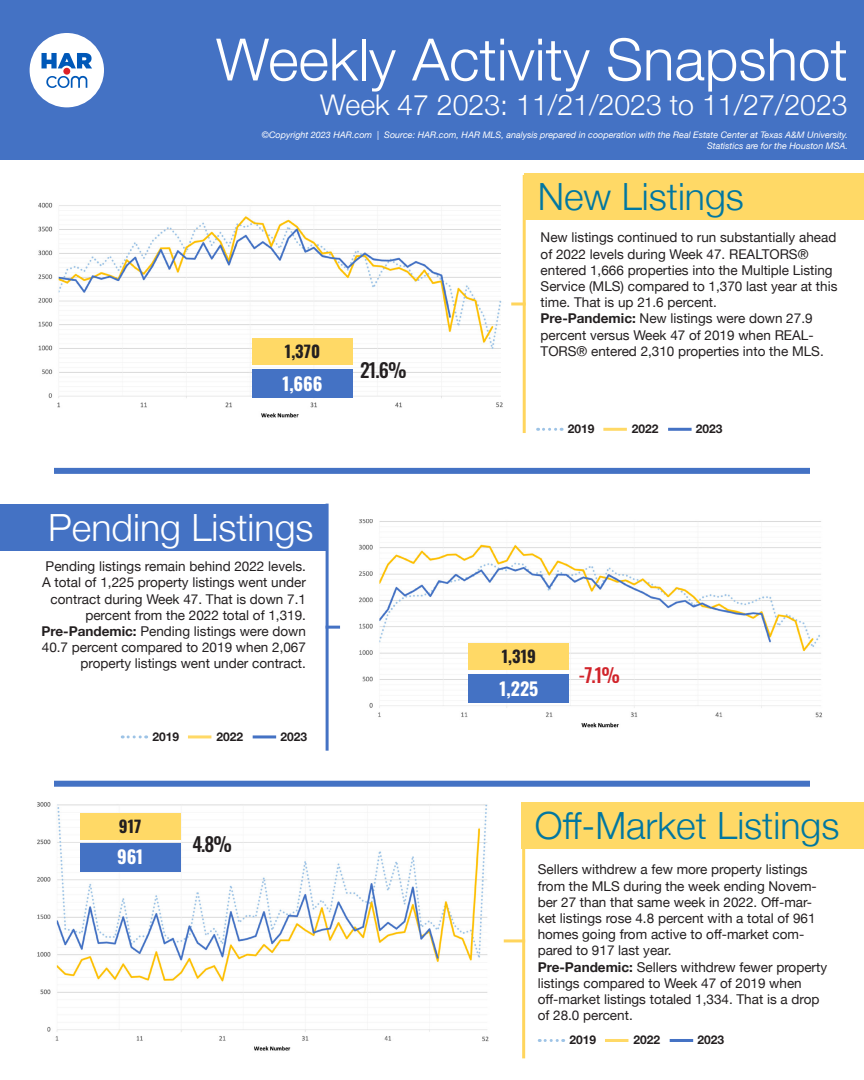
<style>
.page{position:relative;width:864px;height:1080px;background:#fff}
.page>*{position:absolute;margin:0;border:0;box-sizing:border-box;transform-origin:0 0}
.t1{font:300 58.5px "Helvetica Neue";color:#fff}
.t2{font:300 37.5px "Helvetica Neue";color:#0077a1}
.t3{font:300 37.5px "Helvetica Neue";color:#fff}
.t4{font:300 28.5px "Helvetica Neue";color:#fff}
.t5{font:500 19.5px "Oswald";color:#231f20}
.t6{font:500 19.5px "Oswald";color:#d1232a}
.t7{font:700 18px "Oswald";color:#fff}
.t8{font:700 16.5px "Oswald";color:#231f20}
.t9{font:13.5px/16.2px "Helvetica Neue";color:#231f20}
.t10{font:700 12px "Helvetica Neue";color:#231f20}
.t11{font:italic 9px "Helvetica Neue";color:#fff}
.s1{font-weight:700}
</style>
<div class="page">
<img style="left:38px;top:202px;width:465px;height:216px">
<img style="left:359px;top:519px;width:463px;height:209px">
<img style="left:37px;top:802px;width:468px;height:249px">
<div style="left:0;top:0;width:864px;height:160px;background:#4472c4"></div>
<div style="left:30px;top:33px;width:74px;height:74px;background:#fff;border-radius:50%"></div>
<div style="left:63px;top:68px;width:7px;height:7px;background:#df2127;border-radius:50%"></div>
<svg style="left:46px;top:76px;width:41px;height:12px"></svg>
<svg style="left:42px;top:53px;width:50px;height:15px"></svg>
<hr style="left:523px;top:175px;width:3px;height:258px;background:#ffd55d">
<hr style="left:511px;top:302px;width:15px;height:3px;background:#ffd55d">
<hr style="left:326px;top:504px;width:3px;height:247px;background:#4472c4">
<hr style="left:326px;top:626px;width:14px;height:3px;background:#4472c4">
<hr style="left:522px;top:823px;width:3px;height:235px;background:#ffd55d">
<hr style="left:504px;top:939px;width:21px;height:3px;background:#ffd55d">
<div style="left:524px;top:173px;width:340px;height:47px;background:#ffd966"></div>
<div style="left:521px;top:802px;width:343px;height:47px;background:#ffd966"></div>
<div style="left:0;top:504px;width:327px;height:47px;background:#4472c4"></div>
<div style="left:252px;top:338px;width:101px;height:27px;background:#ffd966"></div>
<div style="left:469px;top:643px;width:100px;height:27px;background:#ffd966"></div>
<div style="left:80px;top:813px;width:100px;height:27px;background:#ffd966"></div>
<div style="left:252px;top:370px;width:101px;height:28px;background:#4472c4"></div>
<div style="left:469px;top:675px;width:100px;height:28px;background:#4472c4"></div>
<div style="left:80px;top:843px;width:100px;height:28px;background:#4472c4"></div>
<div style="left:54px;top:468px;width:756px;height:6px;background:#4472c4"></div>
<div style="left:54px;top:781px;width:756px;height:6px;background:#4472c4"></div>
<svg style="left:538px;top:428px;width:24px;height:3px"></svg>
<hr style="left:603px;top:428px;width:24px;height:3px;background:#ffd966">
<hr style="left:668px;top:428px;width:24px;height:3px;background:#4472c4">
<svg style="left:122px;top:735px;width:25px;height:3px"></svg>
<hr style="left:188px;top:735px;width:23px;height:3px;background:#ffd966">
<hr style="left:253px;top:735px;width:23px;height:3px;background:#4472c4">
<svg style="left:539px;top:1039px;width:25px;height:3px"></svg>
<hr style="left:605px;top:1039px;width:23px;height:3px;background:#ffd966">
<hr style="left:670px;top:1039px;width:23px;height:3px;background:#4472c4">
<p class="t1" style="left:216px;top:12px;width:633px">Weekly Activity Snapshot</p>
<p class="t4" style="left:320px;top:82px;width:529px">Week 47 2023: 11/21/2023 to 11/27/2023</p>
<p class="t11" style="left:262px;top:128px;width:588px">©Copyright 2023 HAR.com | Source: HAR.com, HAR MLS, analysis prepared in cooperation with the Real Estate Center at Texas A&amp;M University.</p>
<p class="t11" style="left:707px;top:139px;width:143px">Statistics are for the Houston MSA.</p>
<p class="t8" style="left:285px;top:343px;width:37px">1,370</p>
<p class="t7" style="left:282px;top:375px;width:42px">1,666</p>
<p class="t5" style="left:360px;top:360px;width:48px">21.6%</p>
<p class="t3" style="left:48px;top:497px;width:267px">Pending Listings</p>
<p class="t9" style="left:42px;top:559px;width:265px;text-align:right">Pending listings remain behind 2022 levels.<br>A total of 1,225 property listings went under contract during Week 47. That is down 7.1 percent from the 2022 total of 1,319.</p>
<p class="t9" style="left:41px;top:624px;width:266px;text-align:right"><span class="s1">Pre-Pandemic:</span> Pending listings were down<br>40.7 percent compared to 2019 when 2,067 property listings went under contract.</p>
<p class="t10" style="left:152px;top:727px;width:28px">2019</p>
<p class="t10" style="left:216px;top:727px;width:28px">2022</p>
<p class="t10" style="left:280px;top:727px;width:28px">2023</p>
<p class="t8" style="left:119px;top:818px;width:24px">917</p>
<p class="t7" style="left:117px;top:848px;width:28px">961</p>
<p class="t5" style="left:192px;top:834px;width:41px">4.8%</p>
<p class="t2" style="left:538px;top:167px;width:208px">New Listings</p>
<p class="t9" style="left:541px;top:230px;width:298px">New listings continued to run substantially ahead of 2022 levels during Week 47. REALTORS® entered 1,666 properties into the Multiple Listing Service (MLS) compared to 1,370 last year at this time. That is up 21.6 percent.</p>
<p class="t9" style="left:541px;top:311px;width:285px"><span class="s1">Pre-Pandemic:</span> New listings were down 27.9 percent versus Week 47 of 2019 when REAL-<br>TORS® entered 2,310 properties into the MLS.</p>
<p class="t10" style="left:568px;top:419px;width:28px">2019</p>
<p class="t10" style="left:632px;top:419px;width:28px">2022</p>
<p class="t10" style="left:696px;top:419px;width:28px">2023</p>
<p class="t8" style="left:502px;top:648px;width:36px">1,319</p>
<p class="t7" style="left:499px;top:679px;width:40px">1,225</p>
<p class="t6" style="left:578px;top:665px;width:43px">-7.1%</p>
<p class="t2" style="left:535px;top:795px;width:306px">Off-Market Listings</p>
<p class="t9" style="left:538px;top:862px;width:281px">Sellers withdrew a few more property listings from the MLS during the week ending Novem&shy;ber 27 than that same week in 2022. Off-mar&shy;ket listings rose 4.8 percent with a total of 961 homes going from active to off-market com&shy;pared to 917 last year.</p>
<p class="t9" style="left:538px;top:959px;width:291px"><span class="s1">Pre-Pandemic:</span> Sellers withdrew fewer property listings compared to Week 47 of 2019 when off-market listings totaled 1,334. That is a drop of 28.0 percent.</p>
<p class="t10" style="left:569px;top:1031px;width:28px">2019</p>
<p class="t10" style="left:633px;top:1031px;width:28px">2022</p>
<p class="t10" style="left:697px;top:1031px;width:28px">2023</p>
</div>
